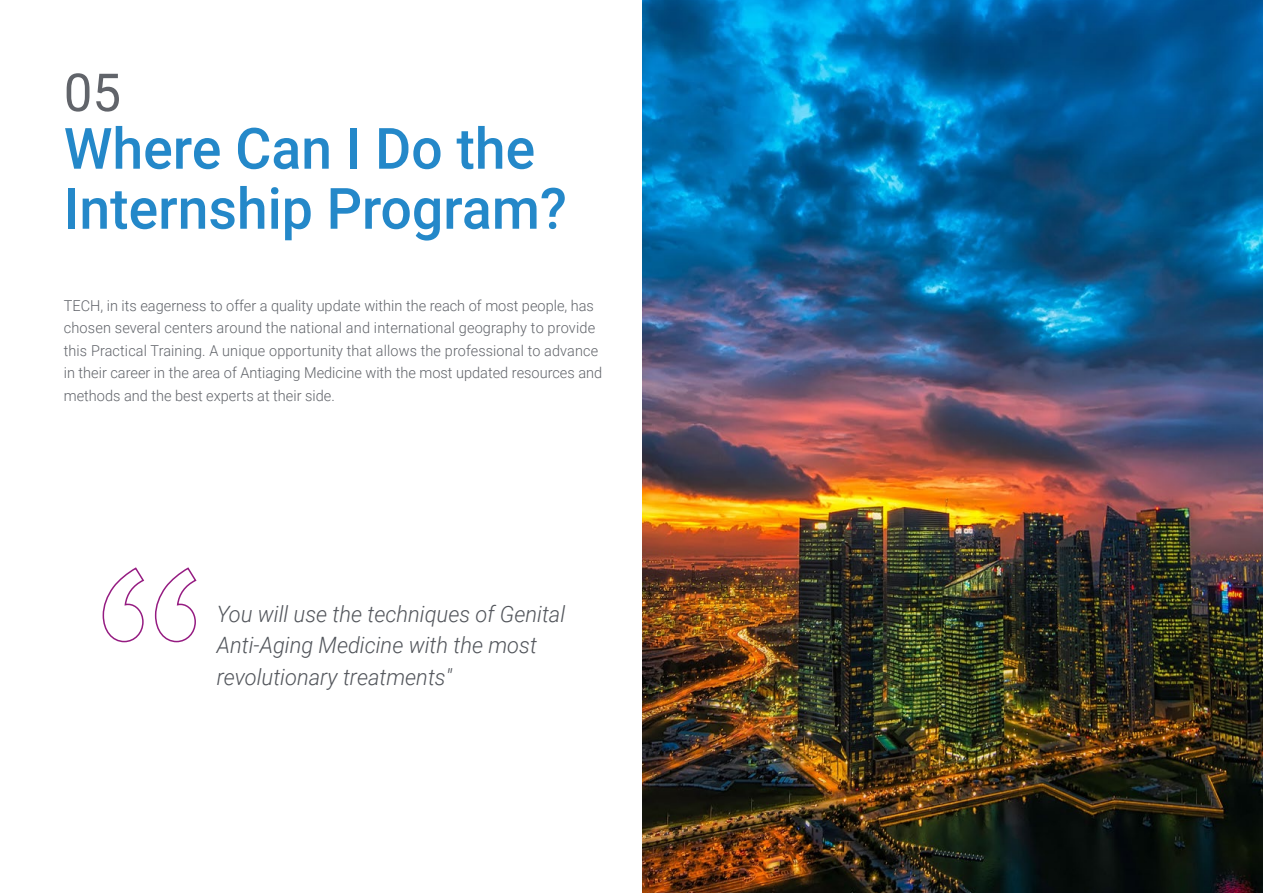
<style>
.page{position:relative;width:1263px;height:893px;background:#fff}
.page>*{position:absolute;margin:0;border:0;box-sizing:border-box;transform-origin:0 0}
.t1{font:500 57px/60px "Roboto";color:#2488c9}
.t2{font:52.5px "Roboto";color:#61646a}
.t3{font:italic 300 22.5px/31.5px "Roboto";color:#52555b}
.t4{font:300 15px/22.5px "Roboto";color:#61646a}
</style>
<div class="page">
<svg style="left:102px;top:567px;width:95px;height:76px"></svg>
<img style="left:642px;top:0;width:621px;height:893px">
<h2 class="t2" style="left:64px;top:56px;width:59px">05</h2>
<h1 class="t1" style="left:64px;top:116px;width:504px">Where Can I Do the<br>Internship Program?</h1>
<p class="t4" style="left:64px;top:293px;width:540px">TECH, in its eagerness to offer a quality update within the reach of most people, has chosen several centers around the national and international geography to provide this Practical Training. A unique opportunity that allows the professional to advance in their career in the area of Antiaging Medicine with the most updated resources and methods and the best experts at their side.</p>
<h3 class="t3" style="left:217px;top:597px;width:350px">You will use the techniques of Genital<br>Anti-Aging Medicine with the most revolutionary treatments"</h3>
</div>
